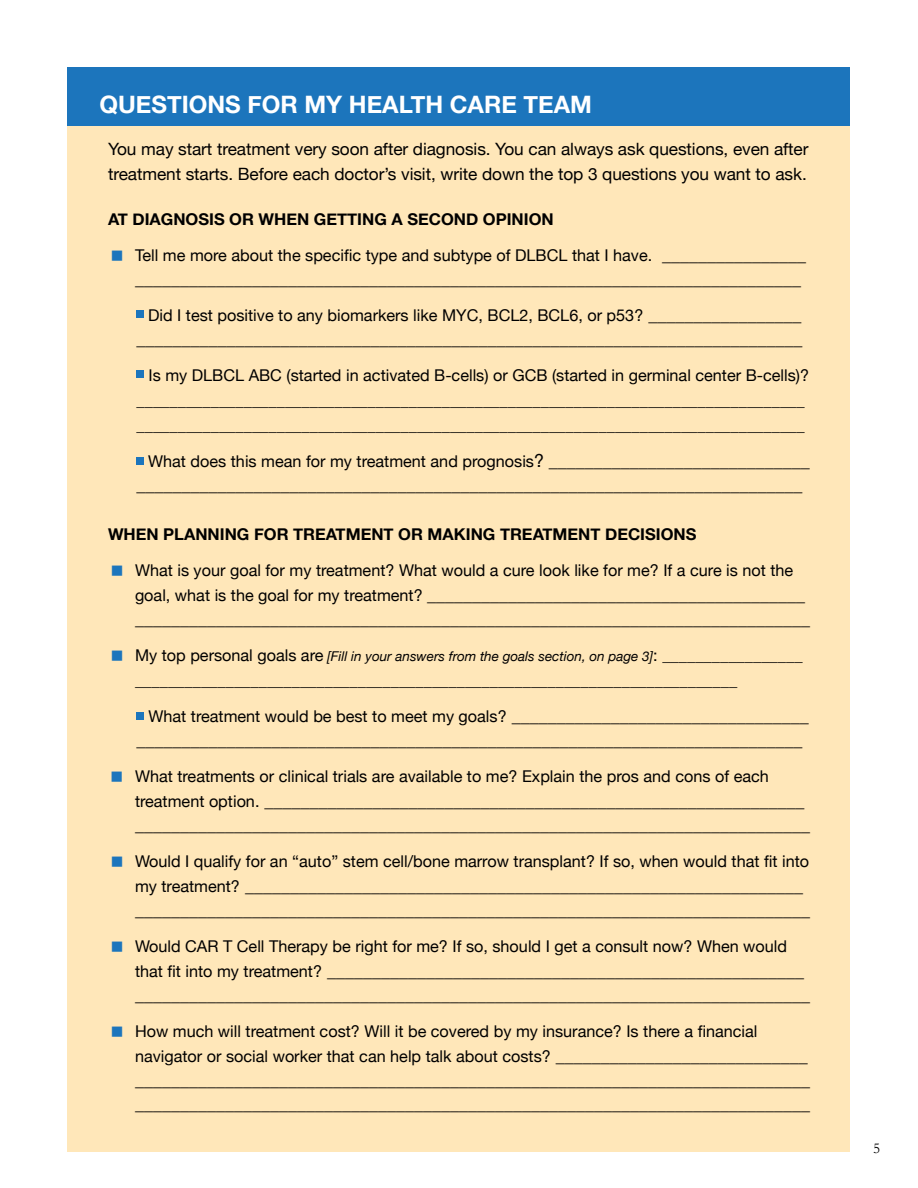
<style>
.page{position:relative;width:918px;height:1188px;background:#fff}
.page>*{position:absolute;margin:0;border:0;box-sizing:border-box;transform-origin:0 0}
.t1{font:700 24px "Helvetica Neue";color:#fff}
.t2{font:18px/24px "Helvetica Neue";color:#000}
.t3{font:16.95px/25px "Helvetica Neue";letter-spacing:-.005em;color:#000}
.t4{font:16.2px/25px "Helvetica Neue";color:#000}
.t5{font:700 16.2px "Helvetica Neue";color:#000}
.t6{font:15px "Garamond";color:#000}
.t7{font:italic 13.5px "Helvetica Neue";color:#000}
.s1{font-size:18px}
.s2{font-size:16.2px}
.s3{font-style:normal;font-size:16.2px}
</style>
<div class="page">
<div style="left:68px;top:68px;width:782px;height:1084px;background:#ffe7b9"></div>
<div style="left:136px;top:311px;width:8px;height:7px;background:#1c75bc"></div>
<div style="left:136px;top:371px;width:8px;height:7px;background:#1c75bc"></div>
<div style="left:136px;top:457px;width:8px;height:7px;background:#1c75bc"></div>
<div style="left:136px;top:712px;width:8px;height:7px;background:#1c75bc"></div>
<div style="left:68px;top:68px;width:782px;height:58px;background:#1c75bc"></div>
<h1 class="t1" style="left:100px;top:85px;width:494px">QUESTIONS FOR MY HEALTH CARE TEAM</h1>
<p class="t3" style="left:108px;top:138px;width:702px">You may start treatment very soon after diagnosis. You can always ask questions, even after treatment starts. Before each doctor’s visit, write down the top 3 questions you want to ask.</p>
<p class="t5" style="left:108px;top:207px;width:447px">AT DIAGNOSIS OR WHEN GETTING A SECOND OPINION</p>
<p class="t4" style="left:135px;top:244px;width:673px">Tell me more about the specific type and subtype of DLBCL that I have. <span class="s1">________________</span></p>
<p class="t2" style="left:135px;top:268px;width:667px">__________________________________________________________________________</p>
<p class="t4" style="left:148px;top:303px;width:655px">Did I test positive to any biomarkers like MYC, BCL2, BCL6, or p53? <span class="s1">_________________</span></p>
<p class="t2" style="left:136px;top:327px;width:667px">__________________________________________________________________________</p>
<p class="t4" style="left:136px;top:363px;width:674px;text-indent:12px">Is my DLBCL ABC (started in activated B-cells) or GCB (started in germinal center B-cells)? _________________________________________________________________________________ _________________________________________________________________________________</p>
<p class="t4" style="left:148px;top:449px;width:663px">What does this mean for my treatment and prognosis<span class="s1">? _____________________________</span></p>
<p class="t2" style="left:137px;top:473px;width:667px">__________________________________________________________________________</p>
<p class="t5" style="left:108px;top:521px;width:590px">WHEN PLANNING FOR TREATMENT OR MAKING TREATMENT DECISIONS</p>
<p class="t4" style="left:135px;top:558px;width:660px">What is your goal for my treatment? What would a cure look like for me? If a cure is not the</p>
<p class="t2" style="left:135px;top:583px;width:677px"><span class="s2">goal, what is the goal for my treatment?</span> __________________________________________ ___________________________________________________________________________</p>
<p class="t7" style="left:135px;top:646px;width:669px"><span class="s3">My top personal goals are</span> [Fill in your answers from the goals section, on page 3]<span class="s3">: _________________</span></p>
<p class="t4" style="left:135px;top:668px;width:604px">_________________________________________________________________________</p>
<p class="t4" style="left:149px;top:704px;width:662px">What treatment would be best to meet my goals? <span class="s1">_________________________________</span></p>
<p class="t2" style="left:136px;top:728px;width:668px">__________________________________________________________________________</p>
<p class="t4" style="left:135px;top:764px;width:635px">What treatments or clinical trials are available to me? Explain the pros and cons of each</p>
<p class="t2" style="left:135px;top:789px;width:677px"><span class="s2">treatment option.</span> ____________________________________________________________ ___________________________________________________________________________</p>
<p class="t4" style="left:135px;top:849px;width:676px">Would I qualify for an “auto” stem cell/bone marrow transplant? If so, when would that fit into</p>
<p class="t2" style="left:135px;top:874px;width:677px"><span class="s2">my treatment?</span> ______________________________________________________________ ___________________________________________________________________________</p>
<p class="t4" style="left:135px;top:934px;width:654px">Would CAR T Cell Therapy be right for me? If so, should I get a consult now? When would</p>
<p class="t2" style="left:135px;top:959px;width:677px"><span class="s2">that fit into my treatment?</span> _____________________________________________________ ___________________________________________________________________________</p>
<p class="t4" style="left:135px;top:1019px;width:674px">How much will treatment cost? Will it be covered by my insurance? Is there a financial navigator or social worker that can help talk about costs? <span class="s1">____________________________</span></p>
<p class="t2" style="left:135px;top:1068px;width:676px">___________________________________________________________________________ ___________________________________________________________________________</p>
<p class="t6" style="left:873px;top:1138px;width:9px">5</p>
</div>
